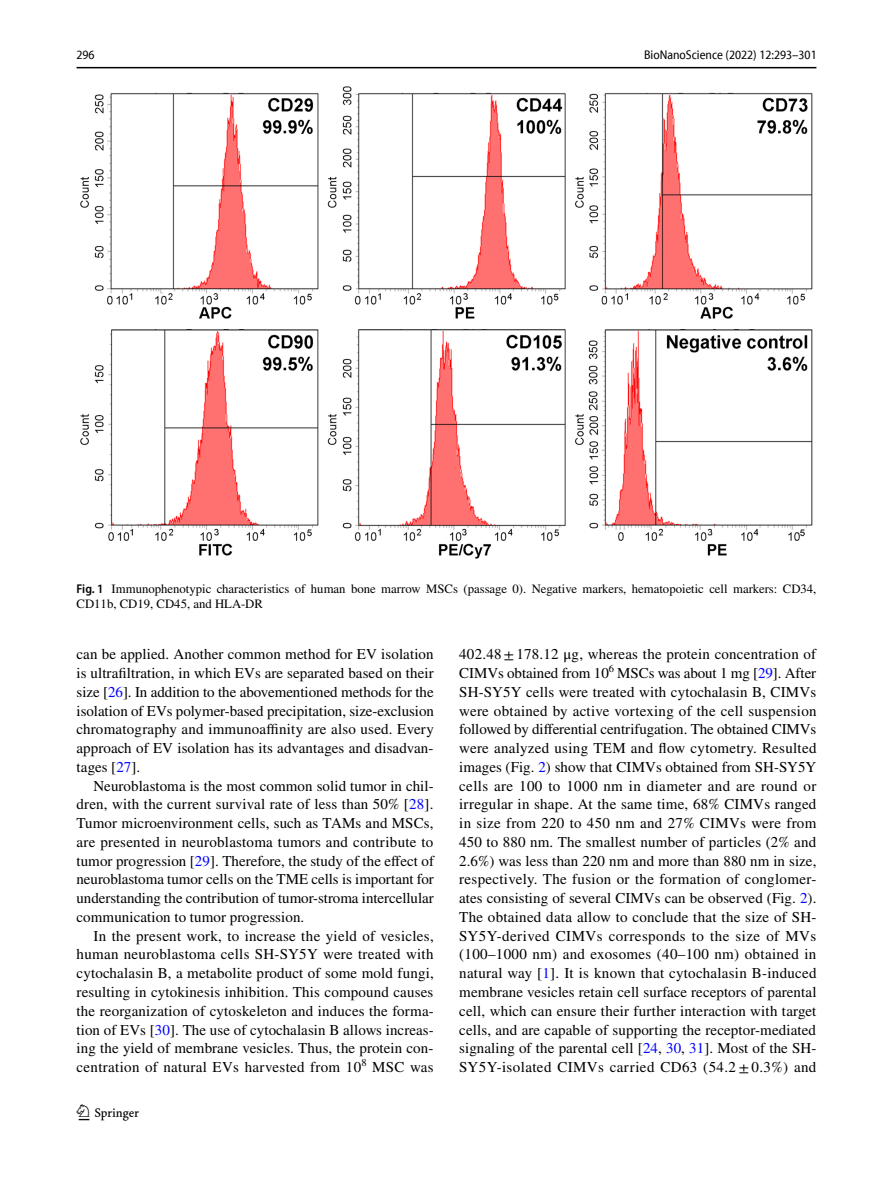
<style>
.page{position:relative;width:893px;height:1187px;background:#fff}
.page>*{position:absolute;margin:0;border:0;box-sizing:border-box;transform-origin:0 0}
.t1{font:22.5px "Springnew Regular 2";color:#000}
.t2{font:15px/18.8px "STIX";letter-spacing:.005em;color:#000;text-align:justify}
.t3{font:12.75px/15px "STIX";color:#000}
.t4{font:semi-condensed 12.75px "Myriad Pro Unic";color:#000}
.s1{font-family:"Myriad Pro";font-weight:600;font-stretch:semi-condensed}
.s2{color:#00f}
</style>
<div class="page">
<hr style="left:77px;top:67px;width:739px;height:1px;background:#000">
<img style="left:81px;top:87px;width:731px;height:471px">
<p class="t4" style="left:77px;top:50px;width:20px">296</p>
<p class="t4" style="left:644px;top:50px;width:174px">BioNanoScience (2022) 12:293–301</p>
<p class="t3" style="left:77px;top:582px;width:741px"><span class="s1">Fig. 1</span> Immunophenotypic characteristics of human bone marrow MSCs (passage 0). Negative markers, hematopoietic cell markers: CD34,<br>CD11b, CD19, CD45, and HLA-DR</p>
<p class="t2" style="left:77px;top:646px;width:359px">can be applied. Another common method for EV isolation is ultrafiltration, in which EVs are separated based on their size [<span class="s2">26</span>]. In addition to the abovementioned methods for the isolation of EVs polymer-based precipitation, size-exclusion chromatography and immunoaffinity are also used. Every approach of EV isolation has its advantages and disadvan&shy;tages [<span class="s2">27</span>].</p>
<p class="t2" style="left:77px;top:777px;width:359px;text-indent:17px">Neuroblastoma is the most common solid tumor in chil&shy;dren, with the current survival rate of less than 50% [<span class="s2">28</span>].<br>Tumor microenvironment cells, such as TAMs and MSCs, are presented in neuroblastoma tumors and contribute to tumor progression [<span class="s2">29</span>]. Therefore, the study of the effect of neuroblastoma tumor cells on the TME cells is important for understanding the contribution of tumor-stroma intercellular communication to tumor progression.</p>
<p class="t2" style="left:77px;top:927px;width:359px;text-indent:17px">In the present work, to increase the yield of vesicles, human neuroblastoma cells SH-SY5Y were treated with cytochalasin B, a metabolite product of some mold fungi, resulting in cytokinesis inhibition. This compound causes the reorganization of cytoskeleton and induces the forma&shy;tion of EVs [<span class="s2">30</span>]. The use of cytochalasin B allows increas&shy;ing the yield of membrane vesicles. Thus, the protein con&shy;centration of natural EVs harvested from 10<sup>8</sup> MSC was</p>
<h1 class="t1" style="left:79px;top:1104px;width:62px">1 3</h1>
<p class="t2" style="left:459px;top:646px;width:359px">402.48±178.12 μg, whereas the protein concentration of CIMVs obtained from 10<sup>6</sup> MSCs was about 1 mg [<span class="s2">29</span>]. After SH-SY5Y cells were treated with cytochalasin B, CIMVs were obtained by active vortexing of the cell suspension followed by differential centrifugation. The obtained CIMVs were analyzed using TEM and flow cytometry. Resulted images (Fig. <span class="s2">2</span>) show that CIMVs obtained from SH-SY5Y cells are 100 to 1000 nm in diameter and are round or irregular in shape. At the same time, 68% CIMVs ranged in size from 220 to 450 nm and 27% CIMVs were from 450 to 880 nm. The smallest number of particles (2% and 2.6%) was less than 220 nm and more than 880 nm in size, respectively. The fusion or the formation of conglomer&shy;ates consisting of several CIMVs can be observed (Fig. <span class="s2">2</span>).<br>The obtained data allow to conclude that the size of SH-SY5Y-derived CIMVs corresponds to the size of MVs (100–1000 nm) and exosomes (40–100 nm) obtained in natural way [<span class="s2">1</span>]. It is known that cytochalasin B-induced membrane vesicles retain cell surface receptors of parental cell, which can ensure their further interaction with target cells, and are capable of supporting the receptor-mediated signaling of the parental cell [<span class="s2">24</span>, <span class="s2">30</span>, <span class="s2">31</span>]. Most of the SH-SY5Y-isolated CIMVs carried CD63 (54.2 ± 0.3%) and</p>
</div>
